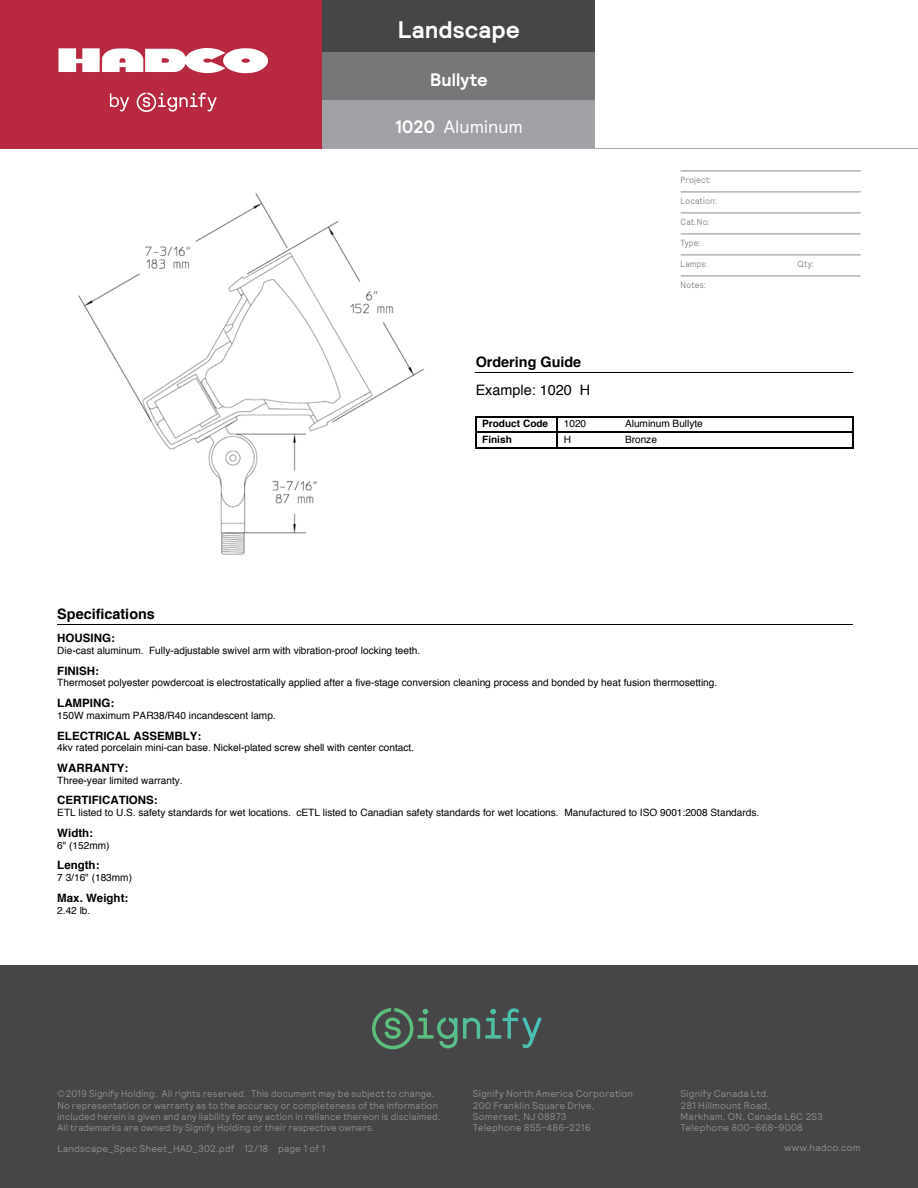
<style>
.page{position:relative;width:918px;height:1188px;background:#fff}
.page>*{position:absolute;margin:0;border:0;box-sizing:border-box;transform-origin:0 0}
.t1{font:700 24px "Relative";color:#fff}
.t2{font:18px "Relative";color:#fff}
.t3{font:700 18px "Relative";letter-spacing:.005em;color:#fff}
.t4{font:700 14.4px "Helvetica";color:#000}
.t5{font:14.4px "Helvetica";color:#000}
.t6{font:700 11.55px "Helvetica";color:#000}
.t7{font:10.05px "Helvetica";color:#000}
.t8{font:700 10.05px "Helvetica";color:#000}
.t9{font:9.75px/11.2px "Relative";letter-spacing:.015em;color:#8a8c8e;scale:.96 1}
.t10{font:9.75px/11.2px "Relative";letter-spacing:.015em;color:#8a8c8e}
.t11{font:9px "Relative";letter-spacing:.02em;color:#8a8c8e;scale:.9 1}
.s1{font-weight:700}
</style>
<div class="page">
<div style="left:0;top:0;width:322px;height:148px;background:#b82841"></div>
<div style="left:322px;top:0;width:274px;height:52px;background:#464547"></div>
<div style="left:322px;top:52px;width:274px;height:48px;background:#757779"></div>
<div style="left:322px;top:100px;width:274px;height:48px;background:#9fa1a4"></div>
<hr style="left:0;top:148px;width:322px;height:1px;background:#b82841">
<hr style="left:322px;top:148px;width:274px;height:1px;background:#abadb0">
<hr style="left:596px;top:148px;width:322px;height:1px;background:#abadb0">
<svg style="left:110px;top:93px;width:107px;height:19px"></svg>
<svg style="left:59px;top:48px;width:209px;height:26px"></svg>
<hr style="left:681px;top:171px;width:180px;height:1px;background:#8a8c8e">
<hr style="left:681px;top:192px;width:180px;height:1px;background:#8a8c8e">
<hr style="left:681px;top:213px;width:180px;height:1px;background:#8a8c8e">
<hr style="left:681px;top:234px;width:180px;height:1px;background:#8a8c8e">
<hr style="left:681px;top:255px;width:180px;height:1px;background:#8a8c8e">
<hr style="left:681px;top:276px;width:180px;height:1px;background:#8a8c8e">
<hr style="left:476px;top:372px;width:377px;height:1px;background:#000">
<hr style="left:476px;top:416px;width:81px;height:1px;background:#000">
<hr style="left:558px;top:416px;width:295px;height:1px;background:#000">
<hr style="left:476px;top:432px;width:81px;height:1px;background:#000">
<svg style="left:475px;top:416px;width:1px;height:33px"></svg>
<hr style="left:476px;top:447px;width:81px;height:2px;background:#000">
<hr style="left:558px;top:432px;width:295px;height:1px;background:#000">
<svg style="left:557px;top:416px;width:1px;height:33px"></svg>
<svg style="left:853px;top:416px;width:1px;height:33px"></svg>
<hr style="left:558px;top:447px;width:295px;height:2px;background:#000">
<img style="left:78px;top:193px;width:346px;height:362px">
<hr style="left:57px;top:624px;width:796px;height:1px;background:#000">
<div style="left:0;top:965px;width:918px;height:223px;background:#464547"></div>
<svg style="left:372px;top:1008px;width:167px;height:41px"></svg>
<h1 class="t1" style="left:398px;top:14px;width:124px">Landscape</h1>
<h2 class="t3" style="left:430px;top:67px;width:59px">Bullyte</h2>
<h2 class="t2" style="left:395px;top:115px;width:129px"><span class="s1">1020</span> Aluminum</h2>
<p class="t11" style="left:681px;top:174px;width:36px">Project:</p>
<p class="t11" style="left:681px;top:195px;width:42px">Location:</p>
<p class="t11" style="left:681px;top:216px;width:34px">Cat.No:</p>
<p class="t11" style="left:681px;top:237px;width:24px">Type:</p>
<p class="t11" style="left:681px;top:258px;width:32px">Lamps:</p>
<p class="t11" style="left:798px;top:258px;width:20px">Qty:</p>
<p class="t11" style="left:681px;top:279px;width:30px">Notes:</p>
<h3 class="t4" style="left:476px;top:351px;width:107px">Ordering Guide</h3>
<h3 class="t5" style="left:476px;top:378px;width:116px">Example: 1020 H</h3>
<p class="t8" style="left:482px;top:416px;width:68px">Product Code</p>
<p class="t7" style="left:564px;top:416px;width:24px">1020</p>
<p class="t7" style="left:625px;top:416px;width:79px">Aluminum Bullyte</p>
<p class="t8" style="left:482px;top:431px;width:31px">Finish</p>
<p class="t7" style="left:564px;top:432px;width:9px">H</p>
<p class="t7" style="left:625px;top:432px;width:33px">Bronze</p>
<h3 class="t4" style="left:57px;top:603px;width:99px">Specifications</h3>
<p class="t6" style="left:57px;top:629px;width:59px">HOUSING:</p>
<p class="t7" style="left:57px;top:643px;width:364px">Die-cast aluminum. Fully-adjustable swivel arm with vibration-proof locking teeth.</p>
<p class="t6" style="left:57px;top:661px;width:43px">FINISH:</p>
<p class="t7" style="left:57px;top:675px;width:661px">Thermoset polyester powdercoat is electrostatically applied after a five-stage conversion cleaning process and bonded by heat fusion thermosetting.</p>
<p class="t6" style="left:57px;top:694px;width:58px">LAMPING:</p>
<p class="t7" style="left:57px;top:708px;width:220px">150W maximum PAR38/R40 incandescent lamp.</p>
<p class="t6" style="left:57px;top:726px;width:145px">ELECTRICAL ASSEMBLY:</p>
<p class="t7" style="left:57px;top:740px;width:358px">4kv rated porcelain mini-can base. Nickel-plated screw shell with center contact.</p>
<p class="t6" style="left:57px;top:759px;width:73px">WARRANTY:</p>
<p class="t7" style="left:57px;top:773px;width:127px">Three-year limited warranty.</p>
<p class="t6" style="left:57px;top:791px;width:102px">CERTIFICATIONS:</p>
<p class="t7" style="left:57px;top:805px;width:704px">ETL listed to U.S. safety standards for wet locations. cETL listed to Canadian safety standards for wet locations. Manufactured to ISO 9001:2008 Standards.</p>
<p class="t6" style="left:57px;top:824px;width:37px">Width:</p>
<p class="t7" style="left:57px;top:837px;width:54px">6" (152mm)</p>
<p class="t6" style="left:57px;top:856px;width:44px">Length:</p>
<p class="t7" style="left:57px;top:870px;width:76px">7 3/16" (183mm)</p>
<p class="t6" style="left:57px;top:888px;width:73px">Max. Weight:</p>
<p class="t7" style="left:57px;top:902px;width:35px">2.42 lb.</p>
<h3 class="t4" style="left:57px;top:774px;width:99px">Specifications</h3>
<p class="t6" style="left:57px;top:800px;width:59px">HOUSING:</p>
<p class="t6" style="left:57px;top:833px;width:43px">FINISH:</p>
<p class="t6" style="left:57px;top:865px;width:58px">LAMPING:</p>
<p class="t9" style="left:57px;top:1088px;width:401px">©2019 Signify Holding. All rights reserved. This document may be subject to change.<br>No representation or warranty as to the accuracy or completeness of the information included herein is given and any liability for any action in reliance thereon is disclaimed.<br>All trademarks are owned by Signify Holding or their respective owners.</p>
<p class="t10" style="left:473px;top:1088px;width:162px">Signify North America Corporation<br>200 Franklin Square Drive,<br>Somerset, NJ 08873<br>Telephone 855-486-2216</p>
<p class="t10" style="left:681px;top:1088px;width:144px">Signify Canada Ltd.<br>281 Hillmount Road,<br>Markham, ON, Canada L6C 2S3<br>Telephone 800-668-9008</p>
<p class="t10" style="left:57px;top:1143px;width:269px">Landscape_Spec Sheet_HAD_302.pdf 12/18 page 1 of 1</p>
<p class="t10" style="left:784px;top:1142px;width:78px">www.hadco.com</p>
</div>
